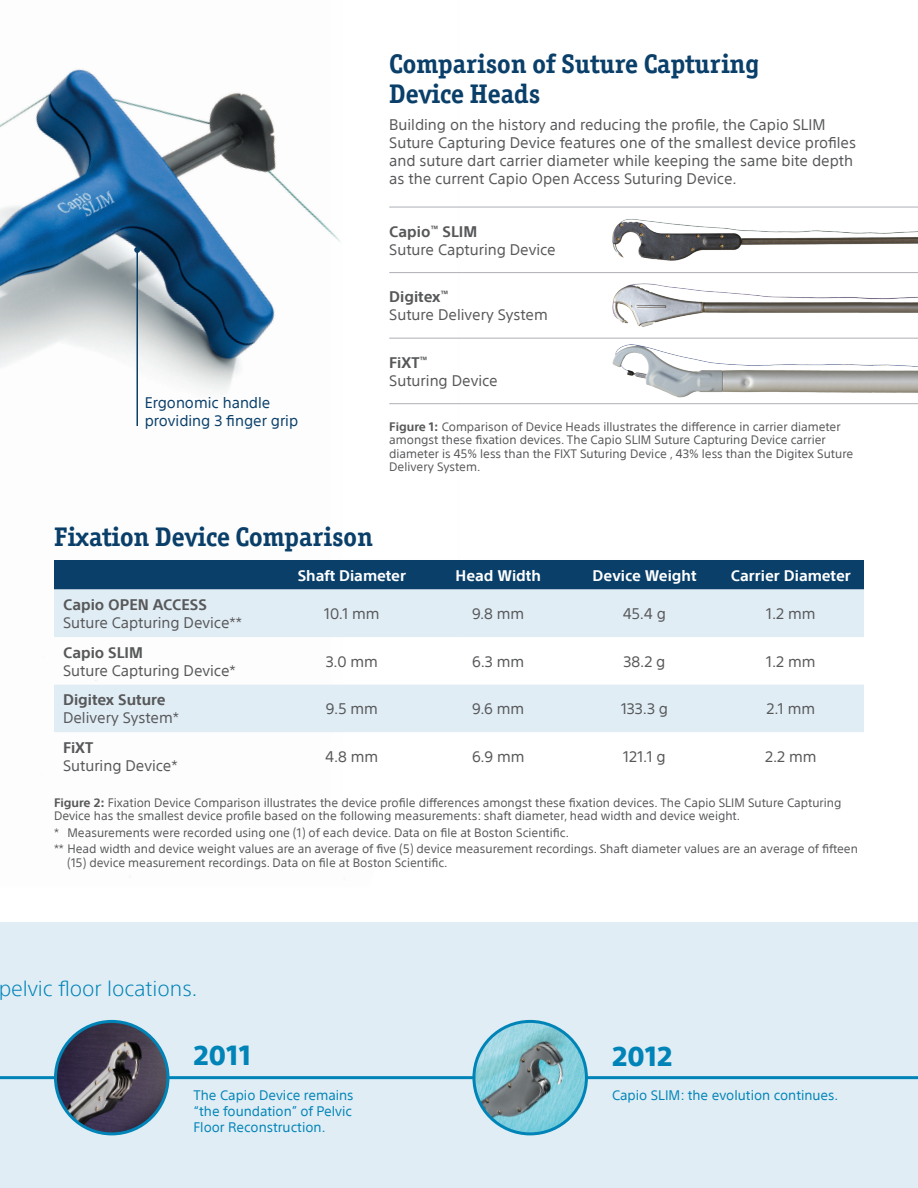
<style>
.page{position:relative;width:918px;height:1188px;background:#fff}
.page>*{position:absolute;margin:0;border:0;box-sizing:border-box;transform-origin:0 0}
.t1{font:700 27px/30px "Officina Ser ITC Std";color:#0a3f6a}
.t2{font:800 27px "SST";color:#0084b7}
.t3{font:300 21px "SST";color:#0084b7}
.t4{font:15px/18px "SST";color:#57585a}
.t5{font:700 15px "SST";color:#fff}
.t6{font:700 15px "SST";color:#57585a}
.t7{font:15px/18px "SST";color:#0a3f6a}
.t8{font:13.5px/16.5px "SST";color:#0084b7;text-align:justify}
.t9{font:12px/13.5px "SST";color:#57585a}
.s1{font-weight:700}
</style>
<div class="page">
<img style="left:0;top:69px;width:306px;height:808px">
<div style="left:0;top:922px;width:918px;height:266px;background:#e1edf5"></div>
<hr style="left:0;top:1076px;width:918px;height:3px;background:#0084b7">
<img style="left:474px;top:1021px;width:112px;height:113px;border-radius:56px">
<div style="left:472px;top:1020px;width:116px;height:115px;border:3px solid #0084b7;border-radius:50%"></div>
<img style="left:56px;top:1021px;width:112px;height:113px;border-radius:56px">
<div style="left:54px;top:1020px;width:116px;height:115px;border:3px solid #0084b7;border-radius:50%"></div>
<div style="left:54px;top:560px;width:810px;height:30px;background:#0a3f6a"></div>
<svg style="left:54px;top:590px;width:810px;height:142px;fill:#e1edf5"></svg>
<hr style="left:389px;top:272px;width:223px;height:1px;background:#aeb0b6">
<hr style="left:612px;top:272px;width:306px;height:1px;background:#aeb0b6">
<hr style="left:389px;top:338px;width:223px;height:1px;background:#aeb0b6">
<hr style="left:612px;top:338px;width:306px;height:1px;background:#aeb0b6">
<hr style="left:612px;top:207px;width:306px;height:1px;background:#aeb0b6">
<hr style="left:612px;top:403px;width:306px;height:1px;background:#aeb0b6">
<hr style="left:389px;top:207px;width:223px;height:1px;background:#aeb0b6">
<hr style="left:389px;top:403px;width:223px;height:1px;background:#aeb0b6">
<img style="left:612px;top:219px;width:306px;height:42px">
<img style="left:612px;top:283px;width:306px;height:44px">
<img style="left:612px;top:345px;width:306px;height:52px">
<hr style="left:136px;top:250px;width:2px;height:176px;background:#0a3f6a">
<svg style="left:134px;top:247px;width:6px;height:6px"></svg>
<p class="t7" style="left:145px;top:393px;width:155px">Ergonomic handle providing 3 finger grip</p>
<h1 class="t1" style="left:389px;top:49px;width:372px">Comparison of Suture Capturing<br>Device Heads</h1>
<p class="t4" style="left:389px;top:116px;width:468px">Building on the history and reducing the profile, the Capio SLIM Suture Capturing Device features one of the smallest device profiles and suture dart carrier diameter while keeping the same bite depth as the current Capio Open Access Suturing Device.</p>
<p class="t4" style="left:389px;top:222px;width:168px"><span class="s1">Capio</span><sup>™</sup> <span class="s1">SLIM<br></span>Suture Capturing Device</p>
<p class="t4" style="left:389px;top:288px;width:160px"><span class="s1">Digitex</span><sup>™<br></sup>Suture Delivery System</p>
<p class="t4" style="left:389px;top:353px;width:110px"><span class="s1">FiXT</span><sup>™<br></sup>Suturing Device</p>
<p class="t9" style="left:389px;top:420px;width:465px"><span class="s1">Figure 1:</span> Comparison of Device Heads illustrates the difference in carrier diameter amongst these fixation devices. The Capio SLIM Suture Capturing Device carrier diameter is 45% less than the FIXT Suturing Device , 43% less than the Digitex Suture Delivery System.</p>
<h1 class="t1" style="left:54px;top:522px;width:321px">Fixation Device Comparison</h1>
<p class="t5" style="left:298px;top:566px;width:110px">Shaft Diameter</p>
<p class="t5" style="left:456px;top:566px;width:87px">Head Width</p>
<p class="t5" style="left:593px;top:566px;width:105px">Device Weight</p>
<p class="t5" style="left:731px;top:566px;width:121px">Carrier Diameter</p>
<p class="t6" style="left:63px;top:596px;width:145px">Capio OPEN ACCESS</p>
<p class="t4" style="left:63px;top:614px;width:180px">Suture Capturing Device**</p>
<p class="t4" style="left:324px;top:605px;width:57px">10.1 mm</p>
<p class="t4" style="left:472px;top:605px;width:54px">9.8 mm</p>
<p class="t4" style="left:623px;top:605px;width:44px">45.4 g</p>
<p class="t4" style="left:766px;top:605px;width:51px">1.2 mm</p>
<p class="t6" style="left:63px;top:643px;width:82px">Capio SLIM</p>
<p class="t4" style="left:63px;top:661px;width:174px">Suture Capturing Device*</p>
<p class="t6" style="left:63px;top:691px;width:104px">Digitex Suture</p>
<p class="t4" style="left:63px;top:709px;width:117px">Delivery System*</p>
<p class="t4" style="left:326px;top:652px;width:54px">3.0 mm</p>
<p class="t4" style="left:472px;top:652px;width:53px">6.3 mm</p>
<p class="t4" style="left:624px;top:652px;width:43px">38.2 g</p>
<p class="t4" style="left:766px;top:652px;width:51px">1.2 mm</p>
<p class="t4" style="left:326px;top:700px;width:53px">9.5 mm</p>
<p class="t4" style="left:472px;top:700px;width:54px">9.6 mm</p>
<p class="t4" style="left:621px;top:700px;width:49px">133.3 g</p>
<p class="t4" style="left:767px;top:700px;width:50px">2.1 mm</p>
<p class="t6" style="left:63px;top:739px;width:32px">FiXT</p>
<p class="t4" style="left:63px;top:756px;width:116px">Suturing Device*</p>
<p class="t4" style="left:326px;top:747px;width:54px">4.8 mm</p>
<p class="t4" style="left:472px;top:747px;width:54px">6.9 mm</p>
<p class="t4" style="left:623px;top:747px;width:44px">121.1 g</p>
<p class="t4" style="left:765px;top:747px;width:53px">2.2 mm</p>
<p class="t9" style="left:54px;top:796px;width:789px"><span class="s1">Figure 2:</span> Fixation Device Comparison illustrates the device profile differences amongst these fixation devices. The Capio SLIM Suture Capturing<br>Device has the smallest device profile based on the following measurements: shaft diameter, head width and device weight.</p>
<p class="t9" style="left:54px;top:824px;width:805px;line-height:16.5px">* Measurements were recorded using one (1) of each device. Data on file at Boston Scientific.<br>** Head width and device weight values are an average of five (5) device measurement recordings. Shaft diameter values are an average of fifteen</p>
<p class="t9" style="left:68px;top:856px;width:382px">(15) device measurement recordings. Data on file at Boston Scientific.</p>
<h2 class="t3" style="left:-2px;top:976px;width:201px">pelvic floor locations.</h2>
<h1 class="t2" style="left:194px;top:1039px;width:59px">2011</h1>
<p class="t8" style="left:194px;top:1086px;width:162px">The Capio Device remains “the foundation” of Pelvic Floor Reconstruction.</p>
<h1 class="t2" style="left:612px;top:1040px;width:62px">2012</h1>
<p class="t8" style="left:612px;top:1087px;width:228px">Capio SLIM: the evolution continues.</p>
</div>
